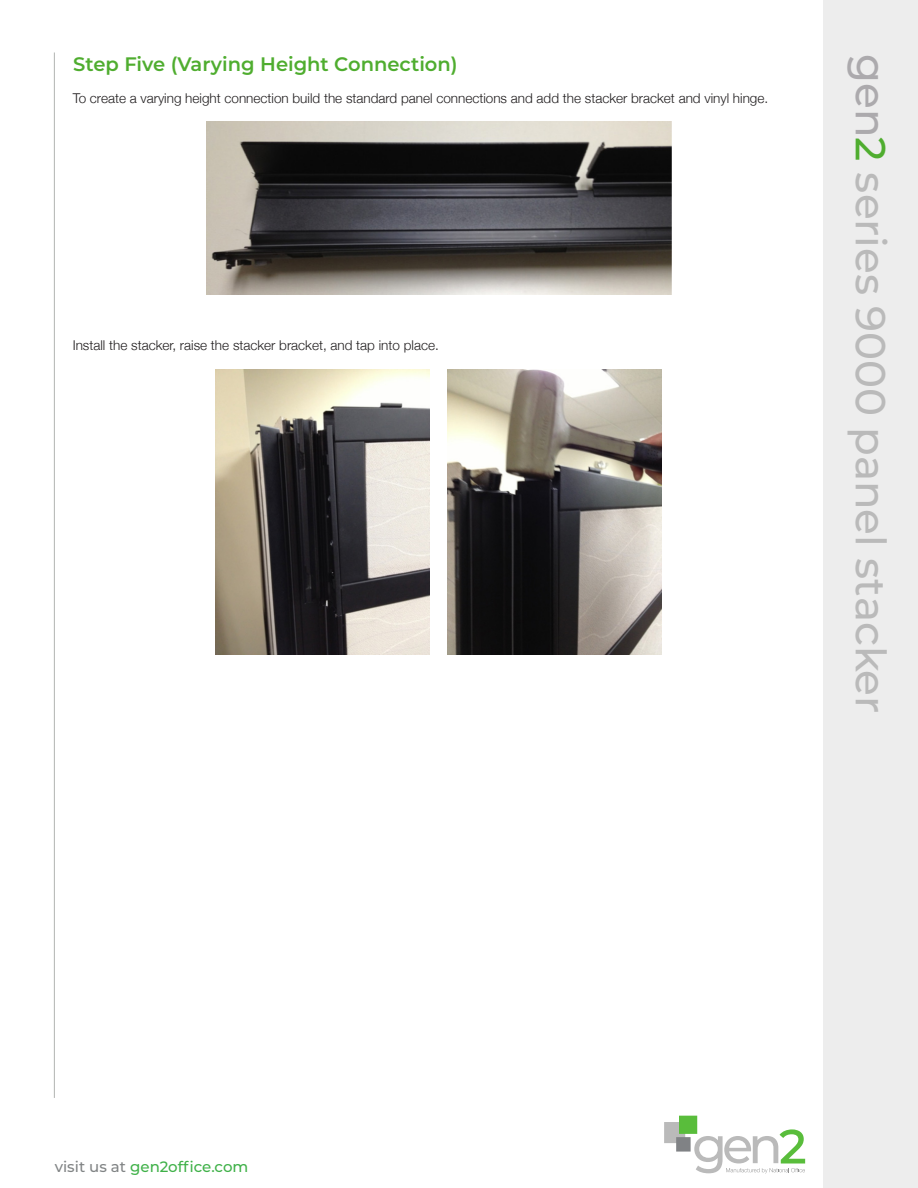
<style>
.page{position:relative;width:918px;height:1188px;background:#fff}
.page>*{position:absolute;margin:0;border:0;box-sizing:border-box;transform-origin:0 0}
.t1{font:500 42px "Montserrat";color:#bababa}
.t2{font:600 19.5px "Montserrat";color:#4fad2f}
.t3{font:500 15px "Montserrat";color:#40b149}
.t4{font:300 13.5px "Helvetica Neue";color:#201d1e}
.s1{color:#acaaad}
.s2{color:#4fad2f}
.s3{color:#818485}
</style>
<div class="page">
<div style="left:823px;top:0;width:95px;height:1188px;background:#ededed"></div>
<div style="left:664px;top:1122px;width:21px;height:21px;background:#bababa"></div>
<div style="left:679px;top:1116px;width:18px;height:18px;background:#59bd3b"></div>
<div style="left:676px;top:1137px;width:15px;height:15px;background:#808285"></div>
<svg style="left:694px;top:1129px;width:111px;height:44px"></svg>
<hr style="left:54px;top:52px;width:1px;height:1046px;background:#b2b4b2">
<img style="left:206px;top:121px;width:465px;height:173px">
<img style="left:216px;top:370px;width:213px;height:284px">
<img style="left:448px;top:370px;width:214px;height:284px">
<p class="t2" style="left:73px;top:51px;width:386px">Step Five (Varying Height Connection)</p>
<p class="t4" style="left:73px;top:87px;width:697px">To create a varying height connection build the standard panel connections and add the stacker bracket and vinyl hinge.</p>
<p class="t4" style="left:73px;top:335px;width:368px">Install the stacker, raise the stacker bracket, and tap into place.</p>
<p class="t1" style="left:900px;top:54px;width:661px;rotate:90deg"><span class="s1">gen</span><span class="s2">2</span> series 9000 panel stacker</p>
<p class="t3" style="left:55px;top:1156px;width:195px"><span class="s3">visit us at</span> gen2office.com</p>
</div>
